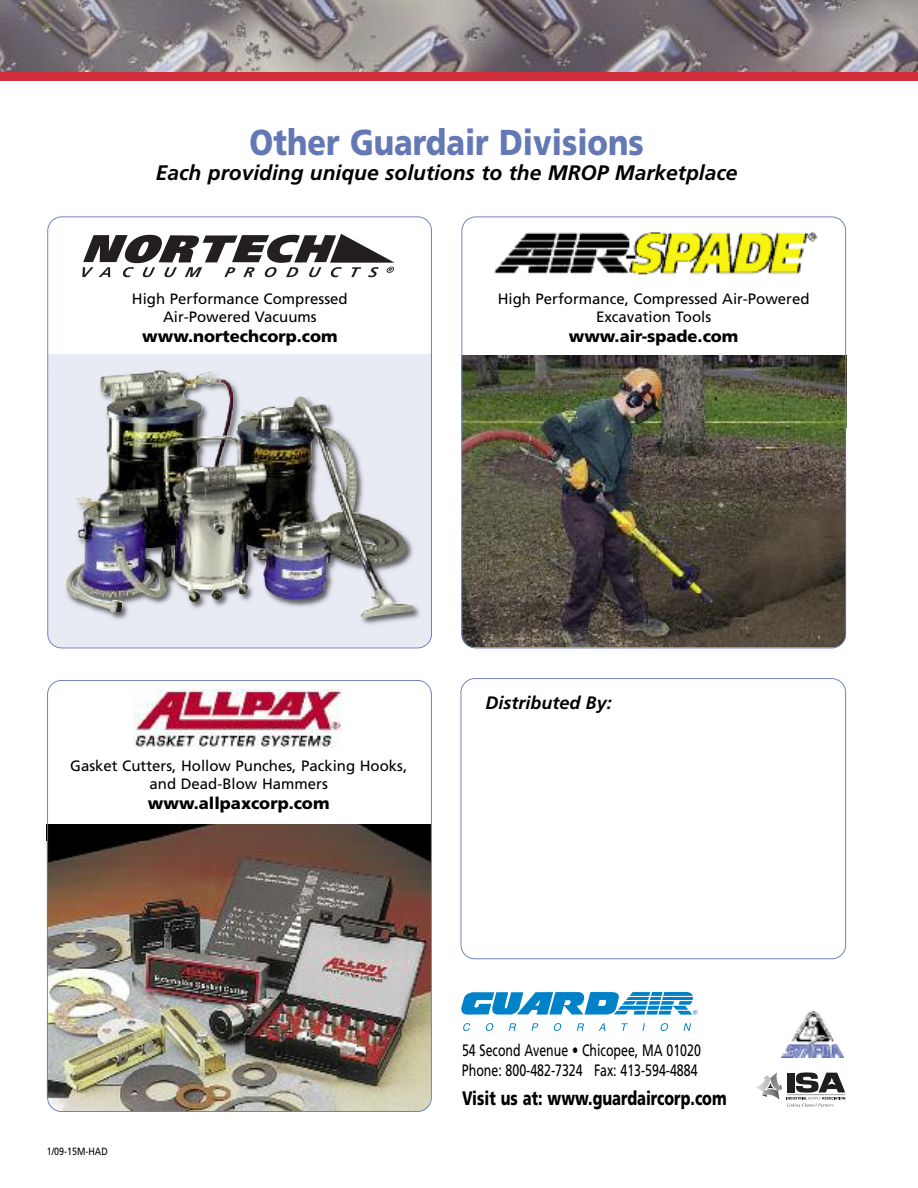
<style>
.page{position:relative;width:918px;height:1188px;background:#fff}
.page>*{position:absolute;margin:0;border:0;box-sizing:border-box;transform-origin:0 0}
.t1{font:900 36px "Frutiger";color:#6378b4;scale:.85 1}
.t2{font:italic 700 21px "Frutiger";color:#000}
.t3{font:900 19.5px "Frutiger";color:#000;scale:.75 1}
.t4{font:italic 700 18px "Frutiger";color:#000}
.t5{font:16.5px/19.8px "Frutiger";color:#000;scale:.75 1}
.t6{font:900 16.5px "Frutiger";color:#000}
.t7{font:15px/18px "Frutiger";color:#000;text-align:center}
.t8{font:10.5px "Frutiger";color:#000;scale:.85 1}
</style>
<div class="page">
<img style="left:0;top:0;width:918px;height:73px">
<svg style="left:460px;top:678px;width:386px;height:281px"></svg>
<svg style="left:756px;top:1072px;width:89px;height:35px"></svg>
<img style="left:782px;top:1011px;width:61px;height:46px">
<svg style="left:463px;top:1023px;width:7px;height:8px"></svg>
<svg style="left:486px;top:1023px;width:8px;height:8px"></svg>
<svg style="left:509px;top:1023px;width:7px;height:8px"></svg>
<svg style="left:531px;top:1023px;width:7px;height:8px"></svg>
<svg style="left:554px;top:1023px;width:8px;height:8px"></svg>
<svg style="left:577px;top:1023px;width:7px;height:8px"></svg>
<svg style="left:599px;top:1023px;width:6px;height:8px"></svg>
<svg style="left:621px;top:1023px;width:7px;height:8px"></svg>
<svg style="left:642px;top:1023px;width:3px;height:8px"></svg>
<svg style="left:660px;top:1023px;width:8px;height:8px"></svg>
<svg style="left:684px;top:1023px;width:7px;height:8px"></svg>
<svg style="left:461px;top:992px;width:236px;height:23px"></svg>
<div style="left:0;top:73px;width:918px;height:8px;background:#d12f3b"></div>
<img style="left:47px;top:680px;width:385px;height:432px">
<svg style="left:47px;top:216px;width:385px;height:432px"></svg>
<img style="left:461px;top:216px;width:385px;height:432px">
<h1 class="t1" style="left:250px;top:128px;width:465px">Other Guardair Divisions</h1>
<h2 class="t2" style="left:156px;top:164px;width:583px">Each providing unique solutions to the MROP Marketplace</h2>
<p class="t7" style="left:132px;top:291px;width:217px">High Performance Compressed<br>Air-Powered Vacuums</p>
<p class="t6" style="left:142px;top:330px;width:197px">www.nortechcorp.com</p>
<p class="t7" style="left:498px;top:291px;width:313px">High Performance, Compressed Air-Powered<br>Excavation Tools</p>
<p class="t6" style="left:569px;top:330px;width:171px">www.air-spade.com</p>
<p class="t7" style="left:70px;top:758px;width:339px">Gasket Cutters, Hollow Punches, Packing Hooks, and Dead-Blow Hammers</p>
<p class="t6" style="left:148px;top:797px;width:183px">www.allpaxcorp.com</p>
<p class="t4" style="left:485px;top:696px;width:128px">Distributed By:</p>
<p class="t8" style="left:47px;top:1148px;width:73px">1/09-15M-HAD</p>
<p class="t5" style="left:462px;top:1042px;width:320px">54 Second Avenue • Chicopee, MA 01020<br>Phone: 800-482-7324 Fax: 413-594-4884</p>
<h3 class="t3" style="left:462px;top:1090px;width:354px">Visit us at: www.guardaircorp.com</h3>
</div>
